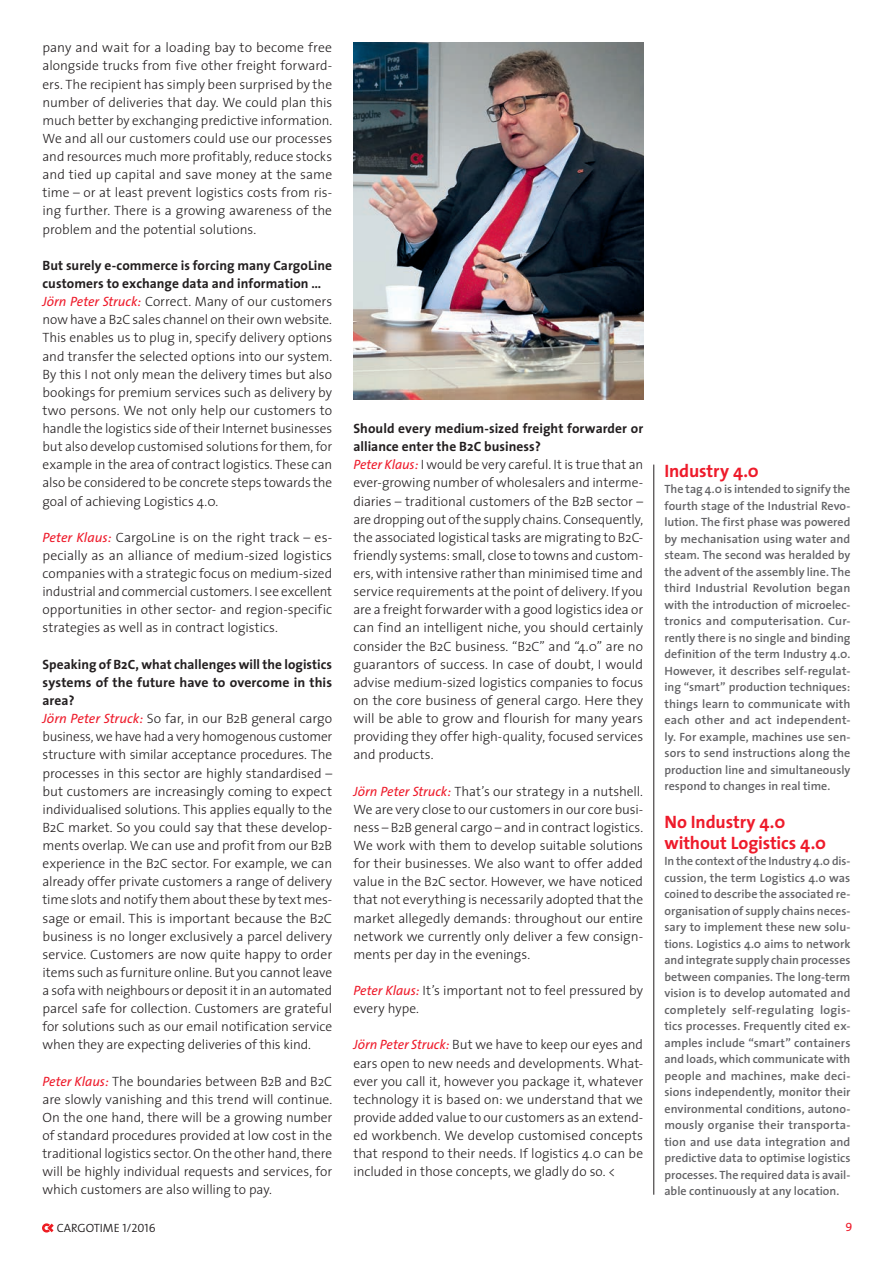
<style>
.page{position:relative;width:893px;height:1263px;background:#fff}
.page>*{position:absolute;margin:0;border:0;box-sizing:border-box;transform-origin:0 0}
.t1{font:700 18px/21px "The Sans";letter-spacing:-.005em;color:#ee1b2b}
.t2{font:300 13.5px/18.1px "The Sans";letter-spacing:-.005em;color:#231f20;text-align:justify}
.t3{font:600 12px/16.5px "The Sans";color:#636366;text-align:justify}
.t4{font:12px "The Sans Semi Light Caps";color:#231f20}
.t5{font:12px "The Sans Caps";color:#ee1b2b}
.s1{font-weight:700}
.s2{font-weight:400;font-style:italic;color:#ee1b2b}
</style>
<div class="page">
<svg style="left:42px;top:1223px;width:12px;height:9px"></svg>
<hr style="left:653px;top:465px;width:1px;height:730px;background:#231f20">
<img style="left:353px;top:43px;width:290px;height:357px">
<p class="t2" style="left:43px;top:38px;width:291px">pany and wait for a loading bay to become free alongside trucks from five other freight forward&shy;ers. The recipient has simply been surprised by the number of deliveries that day. We could plan this much better by exchanging predictive information.<br>We and all our customers could use our processes and resources much more profitably, reduce stocks and tied up capital and save money at the same time – or at least prevent logistics costs from ris&shy;ing further. There is a growing awareness of the problem and the potential solutions.</p>
<p class="t2" style="left:43px;top:256px;width:291px;text-align:left"><span class="s1">But surely e-commerce is forcing many CargoLine customers to exchange data and information … </span><span class="s2">Jörn Peter Struck:</span> Correct. Many of our customers now have a B2C sales channel on their own website.<br>This enables us to plug in, specify delivery options and transfer the selected options into our system.<br>By this I not only mean the delivery times but also bookings for premium services such as delivery by two persons. We not only help our customers to handle the logistics side of their Internet businesses but also develop customised solutions for them, for example in the area of contract logistics. These can also be considered to be concrete steps towards the goal of achieving Logistics 4.0.</p>
<p class="t2" style="left:43px;top:528px;width:291px"><span class="s2">Peter Klaus:</span> CargoLine is on the right track – es&shy;pecially as an alliance of medium-sized logistics companies with a strategic focus on medium-sized industrial and commercial customers. I see excellent opportunities in other sector- and region-specific strategies as well as in contract logistics.</p>
<p class="t2" style="left:43px;top:655px;width:291px;text-align:left"><span class="s1">Speaking of B2C, what challenges will the logistics systems of the future have to overcome in this area?<br></span><span class="s2">Jörn Peter Struck:</span> So far, in our B2B general cargo business, we have had a very homogenous customer structure with similar acceptance procedures. The processes in this sector are highly standardised – but customers are increasingly coming to expect individualised solutions. This applies equally to the B2C market. So you could say that these develop&shy;ments overlap. We can use and profit from our B2B experience in the B2C sector. For example, we can already offer private customers a range of delivery time slots and notify them about these by text mes&shy;sage or email. This is important because the B2C business is no longer exclusively a parcel delivery service. Customers are now quite happy to order items such as furniture online. But you cannot leave a sofa with neighbours or deposit it in an automated parcel safe for collection. Customers are grateful for solutions such as our email notification service when they are expecting deliveries of this kind.</p>
<p class="t2" style="left:43px;top:1072px;width:291px"><span class="s2">Peter Klaus:</span> The boundaries between B2B and B2C are slowly vanishing and this trend will continue.<br>On the one hand, there will be a growing number of standard procedures provided at low cost in the traditional logistics sector. On the other hand, there will be highly individual requests and services, for which customers are also willing to pay.</p>
<p class="t2" style="left:353px;top:419px;width:291px;text-align:left"><span class="s1">Should every medium-sized freight forwarder or alliance enter the B2C business?<br></span><span class="s2">Peter Klaus:</span> I would be very careful. It is true that an ever-growing number of wholesalers and interme&shy;diaries – traditional customers of the B2B sector – are dropping out of the supply chains. Consequently, the associated logistical tasks are migrating to B2C&shy;friendly systems: small, close to towns and custom&shy;ers, with intensive rather than minimised time and service requirements at the point of delivery. If you are a freight forwarder with a good logistics idea or can find an intelligent niche, you should certainly consider the B2C business. “B2C” and “4.0” are no guarantors of success. In case of doubt, I would advise medium-sized logistics companies to focus on the core business of general cargo. Here they will be able to grow and flourish for many years providing they offer high-quality, focused services and products.</p>
<p class="t2" style="left:353px;top:781px;width:291px"><span class="s2">Jörn Peter Struck:</span> That’s our strategy in a nutshell.<br>We are very close to our customers in our core busi&shy;ness – B2B general cargo – and in contract logistics.<br>We work with them to develop suitable solutions for their businesses. We also want to offer added value in the B2C sector. However, we have noticed that not everything is necessarily adopted that the market allegedly demands: throughout our entire network we currently only deliver a few consign&shy;ments per day in the evenings.</p>
<p class="t2" style="left:353px;top:981px;width:291px"><span class="s2">Peter Klaus:</span> It’s important not to feel pressured by every hype.</p>
<p class="t2" style="left:353px;top:1035px;width:291px"><span class="s2">Jörn Peter Struck:</span> But we have to keep our eyes and ears open to new needs and developments. What&shy;ever you call it, however you package it, whatever technology it is based on: we understand that we provide added value to our customers as an extend&shy;ed workbench. We develop customised concepts that respond to their needs. If logistics 4.0 can be included in those concepts, we gladly do so. &lt;</p>
<h1 class="t1" style="left:664px;top:459px;width:96px">Industry 4.0</h1>
<p class="t3" style="left:664px;top:480px;width:188px">The tag 4.0 is intended to signify the fourth stage of the Industrial Revo&shy;lution. The first phase was powered by mechanisation using water and steam. The second was heralded by the advent of the assembly line. The third Industrial Revolution began with the introduction of microelec&shy;tronics and computerisation. Cur&shy;rently there is no single and binding definition of the term Industry 4.0.<br>However, it describes self-regulat&shy;ing “smart” production techniques: things learn to communicate with each other and act independent&shy;ly. For example, machines use sen&shy;sors to send instructions along the production line and simultaneously respond to changes in real time.</p>
<h1 class="t1" style="left:664px;top:810px;width:163px">No Industry 4.0 without Logistics 4.0</h1>
<p class="t3" style="left:664px;top:852px;width:188px">In the context of the Industry 4.0 dis&shy;cussion, the term Logistics 4.0 was coined to describe the associated re&shy;organisation of supply chains neces&shy;sary to implement these new solu&shy;tions. Logistics 4.0 aims to network and integrate supply chain processes between companies. The long-term vision is to develop automated and completely self-regulating logis&shy;tics processes. Frequently cited ex&shy;amples include “smart” containers and loads, which communicate with people and machines, make deci&shy;sions independently, monitor their environmental conditions, autono&shy;mously organise their transporta&shy;tion and use data integration and predictive data to optimise logistics processes. The required data is avail&shy;able continuously at any location.</p>
<p class="t4" style="left:57px;top:1218px;width:100px">CARGOTIME 1/2016</p>
<p class="t5" style="left:846px;top:1217px;width:8px">9</p>
</div>
